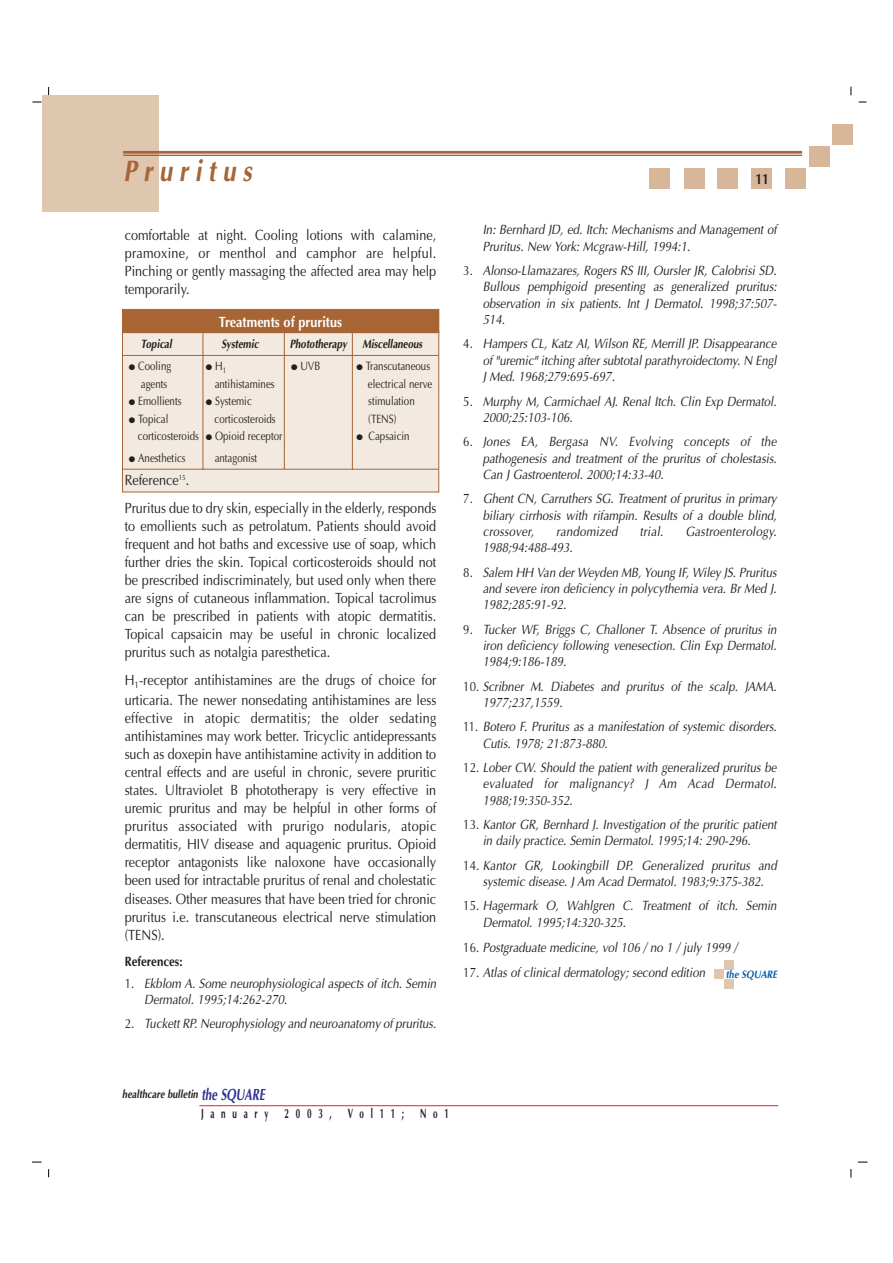
<style>
.page{position:relative;width:893px;height:1263px;background:#fff}
.page>*{position:absolute;margin:0;border:0;box-sizing:border-box;transform-origin:0 0}
.t1{font:italic 700 29.7px "Optima";letter-spacing:.28em;color:#a76535;scale:.8 1}
.t2{font:14.85px/18px "Optima";color:#231f20;text-align:justify;scale:.85 1}
.t3{font:700 14.85px "Optima";color:#fff;scale:.85 1}
.t4{font:700 14.85px "Optima";color:#231f20;scale:.85 1}
.t5{font:italic 13.5px/16.4px "Optima";color:#231f20;text-align:justify;scale:.85 1}
.t6{font:italic 13.5px "Optima";letter-spacing:.02em;color:#231f20;scale:.85 1}
.t7{font:700 13.5px "Optima";letter-spacing:.835em;color:#231f20;scale:.6 1}
.t8{font:700 13.5px "Optima";color:#231f20;scale:.85 1}
.t9{font:12.15px "Optima";color:#231f20;scale:.8 1}
.t10{font:italic 700 12.15px "Optima";color:#231f20;scale:.8 1}
.t11{font:italic 700 11.55px "Optima";color:#231f20;scale:.8 1}
.t12{font:italic 700 10.8px "Optima";color:#0060af;scale:.85 1}
.s1{font-style:normal}
.s2{font-size:16.2px;color:#2e3092}
</style>
<div class="page">
<div style="left:123px;top:331px;width:315px;height:161px;background:#f2e9e0"></div>
<div style="left:122px;top:331px;width:317px;height:161px;border:1px solid #a76535"></div>
<div style="left:123px;top:310px;width:315px;height:22px;background:#a76535"></div>
<div style="left:122px;top:309px;width:317px;height:24px;border:1px solid #a76535"></div>
<hr style="left:203px;top:331px;width:1px;height:138px;background:#a76535">
<hr style="left:123px;top:355px;width:315px;height:1px;background:#a76535">
<hr style="left:284px;top:331px;width:1px;height:138px;background:#a76535">
<hr style="left:352px;top:331px;width:1px;height:138px;background:#a76535">
<hr style="left:122px;top:469px;width:316px;height:1px;background:#a76535">
<hr style="left:199px;top:1105px;width:579px;height:1px;background:#ed1c24">
<div style="left:714px;top:969px;width:10px;height:10px;background:#dfc6af"></div>
<div style="left:724px;top:960px;width:10px;height:10px;background:#dfc6af"></div>
<div style="left:724px;top:979px;width:10px;height:10px;background:#dfc6af"></div>
<div style="left:42px;top:96px;width:117px;height:116px;background:#dfc6af"></div>
<div style="left:831px;top:124px;width:21px;height:21px;background:#d7b699"></div>
<div style="left:809px;top:147px;width:20px;height:20px;background:#d7b699"></div>
<div style="left:785px;top:169px;width:20px;height:20px;background:#d7b699"></div>
<div style="left:751px;top:169px;width:20px;height:20px;background:#d7b699"></div>
<div style="left:717px;top:169px;width:21px;height:20px;background:#d7b699"></div>
<div style="left:684px;top:169px;width:20px;height:20px;background:#d7b699"></div>
<div style="left:649px;top:169px;width:20px;height:20px;background:#d7b699"></div>
<hr style="left:123px;top:151px;width:679px;height:3px;background:#a76535">
<hr style="left:123px;top:155px;width:679px;height:1px;background:#a76535">
<h1 class="t1" style="left:123px;top:159px;width:162px">Pruritus</h1>
<p class="t2" style="left:125px;top:228px;width:368px">comfortable at night. Cooling lotions with calamine, pramoxine, or menthol and camphor are helpful.<br>Pinching or gently massaging the affected area may help temporarily.</p>
<p class="t3" style="left:219px;top:316px;width:146px">Treatments of pruritus</p>
<p class="t10" style="left:141px;top:339px;width:40px">Topical</p>
<p class="t10" style="left:221px;top:339px;width:48px">Systemic</p>
<p class="t10" style="left:290px;top:339px;width:73px">Phototherapy</p>
<p class="t10" style="left:362px;top:339px;width:76px">Miscellaneous</p>
<p class="t9" style="left:129px;top:361px;width:54px">● Cooling</p>
<p class="t9" style="left:206px;top:361px;width:27px">● H<sub>1</sub></p>
<p class="t9" style="left:291px;top:361px;width:38px">● UVB</p>
<p class="t9" style="left:356px;top:361px;width:94px">● Transcutaneous</p>
<p class="t9" style="left:141px;top:379px;width:35px">agents</p>
<p class="t9" style="left:215px;top:379px;width:76px">antihistamines</p>
<p class="t9" style="left:368px;top:379px;width:82px">electrical nerve</p>
<p class="t9" style="left:129px;top:396px;width:67px">● Emollients</p>
<p class="t9" style="left:206px;top:396px;width:59px">● Systemic</p>
<p class="t9" style="left:368px;top:396px;width:60px">stimulation</p>
<p class="t9" style="left:129px;top:414px;width:51px">● Topical</p>
<p class="t9" style="left:215px;top:414px;width:78px">corticosteroids</p>
<p class="t9" style="left:368px;top:414px;width:37px">(TENS)</p>
<p class="t9" style="left:138px;top:431px;width:182px">corticosteroids ● Opioid receptor</p>
<p class="t9" style="left:356px;top:431px;width:68px">● Capsaicin</p>
<p class="t9" style="left:129px;top:453px;width:72px">● Anesthetics</p>
<p class="t9" style="left:215px;top:453px;width:55px">antagonist</p>
<p class="t2" style="left:125px;top:467px;width:368px;line-height:27.8px">Reference<sup>15</sup>.<br>Pruritus due to dry skin, especially in the elderly, responds</p>
<p class="t2" style="left:125px;top:518px;width:368px">to emollients such as petrolatum. Patients should avoid frequent and hot baths and excessive use of soap, which further dries the skin. Topical corticosteroids should not be prescribed indiscriminately, but used only when there are signs of cutaneous inflammation. Topical tacrolimus can be prescribed in patients with atopic dermatitis.<br>Topical capsaicin may be useful in chronic localized pruritus such as notalgia paresthetica.</p>
<p class="t2" style="left:125px;top:672px;width:368px;line-height:19.8px">H<sub>1</sub>-receptor antihistamines are the drugs of choice for urticaria. The newer nonsedating antihistamines are less</p>
<p class="t2" style="left:125px;top:710px;width:368px">effective in atopic dermatitis; the older sedating antihistamines may work better. Tricyclic antidepressants such as doxepin have antihistamine activity in addition to central effects and are useful in chronic, severe pruritic states. Ultraviolet B phototherapy is very effective in uremic pruritus and may be helpful in other forms of pruritus associated with prurigo nodularis, atopic dermatitis, HIV disease and aquagenic pruritus. Opioid receptor antagonists like naloxone have occasionally been used for intractable pruritus of renal and cholestatic diseases. Other measures that have been tried for chronic pruritus i.e. transcutaneous electrical nerve stimulation (TENS).</p>
<p class="t8" style="left:125px;top:956px;width:70px">References:</p>
<p class="t5" style="left:144px;top:976px;width:345px;text-indent:-19px"><span class="s1">1.</span> Ekblom A. Some neurophysiological aspects of itch. Semin<br>Dermatol. 1995;14:262-270<span class="s1">.</span></p>
<p class="t5" style="left:125px;top:1017px;width:368px"><span class="s1">2.</span> Tuckett RP. Neurophysiology and neuroanatomy of pruritus.</p>
<p class="t4" style="left:755px;top:172px;width:17px">11</p>
<p class="t5" style="left:482px;top:223px;width:347px">In: Bernhard JD, ed. Itch: Mechanisms and Management of<br>Pruritus. New York: Mcgraw-Hill, 1994:1.</p>
<p class="t5" style="left:482px;top:264px;width:347px;text-indent:-19px"><span class="s1">3.</span> Alonso-Llamazares, Rogers RS III, Oursler JR, Calobrisi SD.<br>Bullous pemphigoid presenting as generalized pruritus: observation in six patients. Int J Dermatol. 1998;37:507- 514.</p>
<p class="t5" style="left:482px;top:337px;width:347px;text-indent:-19px"><span class="s1">4.</span> Hampers CL, Katz AI, Wilson RE, Merrill JP. Disappearance of "uremic" itching after subtotal parathyroidectomy. N Engl J Med. 1968;279:695-697.</p>
<p class="t5" style="left:482px;top:394px;width:347px;text-indent:-19px"><span class="s1">5.</span> Murphy M, Carmichael AJ. Renal Itch. Clin Exp Dermatol.<br>2000;25:103-106.</p>
<p class="t5" style="left:482px;top:435px;width:347px;text-indent:-19px"><span class="s1">6.</span> Jones EA, Bergasa NV. Evolving concepts of the pathogenesis and treatment of the pruritus of cholestasis.<br>Can J Gastroenterol. 2000;14:33-40.</p>
<p class="t5" style="left:482px;top:492px;width:347px;text-indent:-19px"><span class="s1">7.</span> Ghent CN, Carruthers SG. Treatment of pruritus in primary biliary cirrhosis with rifampin. Results of a double blind, crossover,</p>
<p class="t6" style="left:556px;top:526px;width:74px">randomized</p>
<p class="t5" style="left:639px;top:525px;width:29px">trial.</p>
<p class="t6" style="left:685px;top:526px;width:109px">Gastroenterology.</p>
<p class="t5" style="left:482px;top:541px;width:107px">1988;94:488-493.</p>
<p class="t5" style="left:482px;top:565px;width:347px;text-indent:-19px"><span class="s1">8.</span> Salem HH Van der Weyden MB, Young IF, Wiley JS. Pruritus and severe iron deficiency in polycythemia vera. Br Med J.<br>1982;285:91-92.</p>
<p class="t5" style="left:482px;top:622px;width:347px;text-indent:-19px"><span class="s1">9.</span> Tucker WF, Briggs C, Challoner T. Absence of pruritus in iron deficiency following venesection. Clin Exp Dermatol.<br>1984;9:186-189.</p>
<p class="t5" style="left:482px;top:679px;width:347px;text-indent:-19px"><span class="s1">10.</span> Scribner M. Diabetes and pruritus of the scalp. JAMA.<br>1977;237,1559.</p>
<p class="t5" style="left:482px;top:720px;width:347px;text-indent:-19px"><span class="s1">11.</span> Botero F. Pruritus as a manifestation of systemic disorders.<br>Cutis. 1978; 21:873-880.</p>
<p class="t5" style="left:482px;top:760px;width:347px;text-indent:-19px"><span class="s1">12.</span> Lober CW. Should the patient with generalized pruritus be evaluated for malignancy? J Am Acad Dermatol.<br>1988;19:350-352.</p>
<p class="t5" style="left:463px;top:817px;width:370px;text-align:center"><span class="s1">13.</span> Kantor GR, Bernhard J. Investigation of the pruritic patient in daily practice. Semin Dermatol. 1995;14: 290-296.</p>
<p class="t5" style="left:463px;top:858px;width:370px;text-align:center"><span class="s1">14.</span> Kantor GR, Lookingbill DP. Generalized pruritus and systemic disease. J Am Acad Dermatol. 1983;9:375-382.</p>
<p class="t5" style="left:482px;top:899px;width:347px;text-indent:-19px"><span class="s1">15.</span> Hagermark O, Wahlgren C. Treatment of itch. Semin<br>Dermatol. 1995;14:320-325.</p>
<p class="t5" style="left:463px;top:940px;width:324px"><span class="s1">16.</span> Postgraduate medicine, vol 106 / no 1 / july 1999 /</p>
<p class="t5" style="left:463px;top:965px;width:286px"><span class="s1">17.</span> Atlas of clinical dermatology; second edition</p>
<p class="t12" style="left:725px;top:970px;width:62px">the SQUARE</p>
<p class="t11" style="left:122px;top:1090px;width:180px">healthcare bulletin <span class="s2">the SQUARE</span></p>
<p class="t7" style="left:201px;top:1108px;width:415px">January 2003, Vol11; No1</p>
</div>
